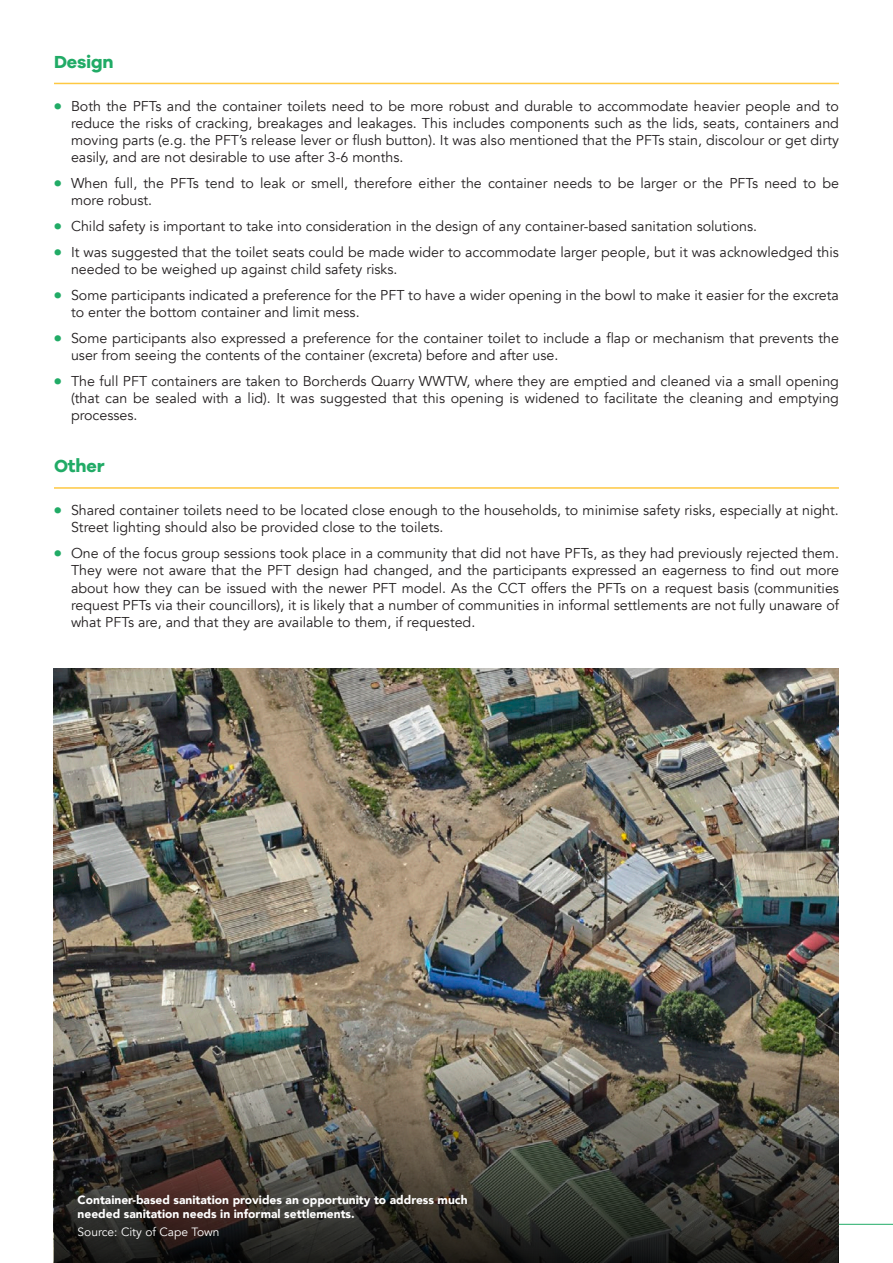
<style>
.page{position:relative;width:893px;height:1263px;background:#fff}
.page>*{position:absolute;margin:0;border:0;box-sizing:border-box;transform-origin:0 0}
.Paragraph_Style_1{font:18px "Galano Grotesque Alt Bold";letter-spacing:-.01em;color:#21ab66}
.t1{font:14.25px/17.2px "Avenir";color:#231f20}
.t2{font:900 12px/13.5px "Avenir";color:#fff}
.t3{font:12px "Avenir";color:#fff}
.s1{font-family:"Galano Grotesque Alt Bold";font-size:18px;color:#21ab66}
</style>
<div class="page">
<hr style="left:83px;top:1224px;width:810px;height:1px;background:#21ab66">
<img style="left:53px;top:668px;width:786px;height:595px">
<hr style="left:54px;top:83px;width:785px;height:1px;background:#fec842">
<hr style="left:54px;top:487px;width:785px;height:2px;background:#fec842">
<img style="left:54px;top:1039px;width:785px;height:224px">
<p class="Paragraph_Style_1" style="left:54px;top:50px;width:61px">Design</p>
<p class="t1" style="left:71px;top:97px;width:769px;text-align:justify;text-indent:-17px"><span class="s1">•</span> Both the PFTs and the container toilets need to be more robust and durable to accommodate heavier people and to reduce the risks of cracking, breakages and leakages. This includes components such as the lids, seats, containers and moving parts (e.g. the PFT’s release lever or flush button). It was also mentioned that the PFTs stain, discolour or get dirty easily, and are not desirable to use after 3-6 months.</p>
<p class="t1" style="left:71px;top:175px;width:769px;text-indent:-17px"><span class="s1">•</span> When full, the PFTs tend to leak or smell, therefore either the container needs to be larger or the PFTs need to be more robust.</p>
<p class="t1" style="left:54px;top:218px;width:705px"><span class="s1">•</span> Child safety is important to take into consideration in the design of any container-based sanitation solutions.</p>
<p class="t1" style="left:71px;top:244px;width:769px;text-indent:-17px"><span class="s1">•</span> It was suggested that the toilet seats could be made wider to accommodate larger people, but it was acknowledged this needed to be weighed up against child safety risks.</p>
<p class="t1" style="left:71px;top:287px;width:769px;text-indent:-17px"><span class="s1">•</span> Some participants indicated a preference for the PFT to have a wider opening in the bowl to make it easier for the excreta to enter the bottom container and limit mess.</p>
<p class="t1" style="left:71px;top:330px;width:769px;text-indent:-17px"><span class="s1">•</span> Some participants also expressed a preference for the container toilet to include a flap or mechanism that prevents the user from seeing the contents of the container (excreta) before and after use.</p>
<p class="t1" style="left:71px;top:373px;width:769px;text-align:justify;text-indent:-17px"><span class="s1">•</span> The full PFT containers are taken to Borcherds Quarry WWTW, where they are emptied and cleaned via a small opening (that can be sealed with a lid). It was suggested that this opening is widened to facilitate the cleaning and emptying processes.</p>
<p class="Paragraph_Style_1" style="left:54px;top:454px;width:52px">Other</p>
<p class="t1" style="left:71px;top:502px;width:769px;text-indent:-17px"><span class="s1">•</span> Shared container toilets need to be located close enough to the households, to minimise safety risks, especially at night.<br>Street lighting should also be provided close to the toilets.</p>
<p class="t1" style="left:71px;top:545px;width:769px;text-align:justify;text-indent:-17px"><span class="s1">•</span> One of the focus group sessions took place in a community that did not have PFTs, as they had previously rejected them.<br>They were not aware that the PFT design had changed, and the participants expressed an eagerness to find out more about how they can be issued with the newer PFT model. As the CCT offers the PFTs on a request basis (communities request PFTs via their councillors), it is likely that a number of communities in informal settlements are not fully unaware of what PFTs are, and that they are available to them, if requested.</p>
<p class="t2" style="left:78px;top:1193px;width:391px">Container-based sanitation provides an opportunity to address much needed sanitation needs in informal settlements.</p>
<p class="t3" style="left:78px;top:1224px;width:143px">Source: City of Cape Town</p>
</div>
